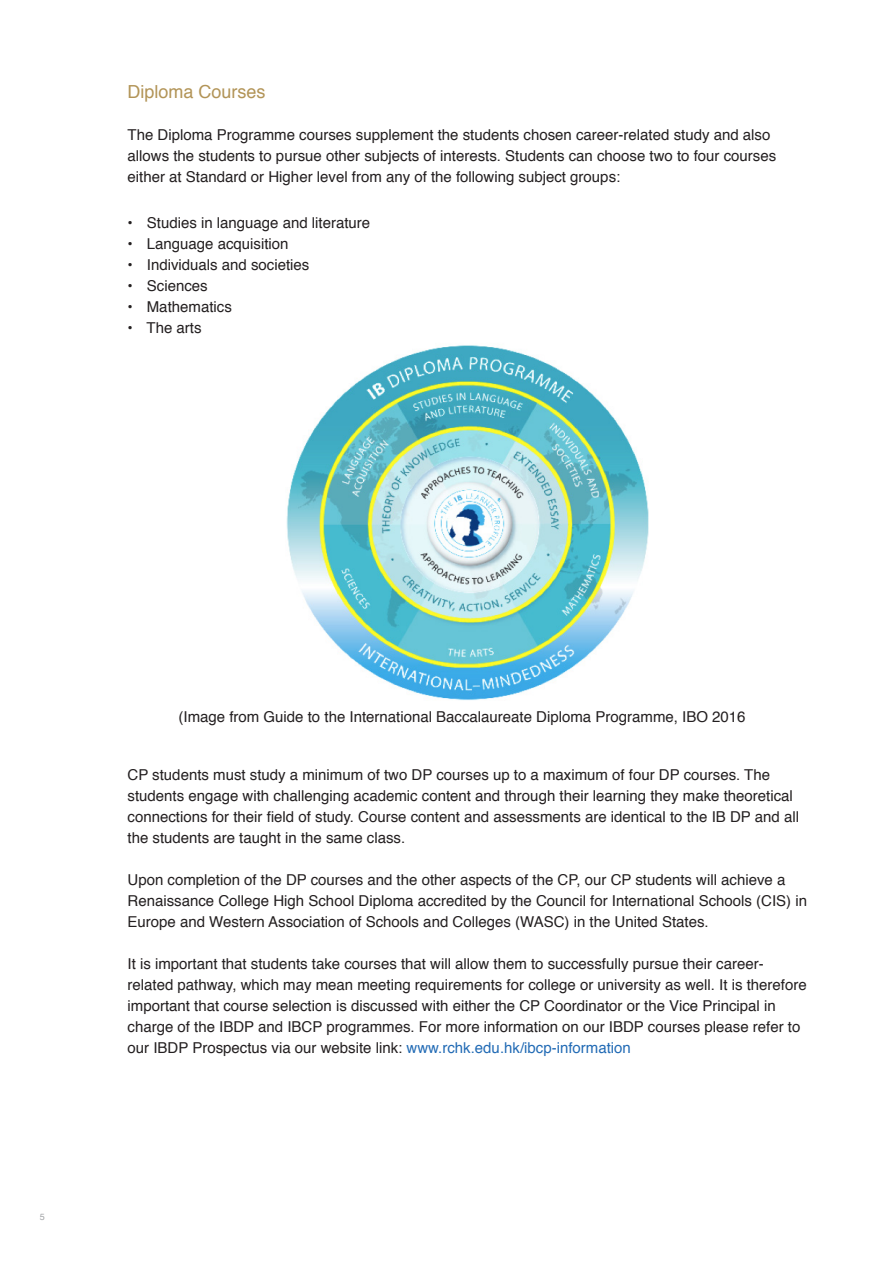
<style>
.page{position:relative;width:893px;height:1263px;background:#fff}
.page>*{position:absolute;margin:0;border:0;box-sizing:border-box;transform-origin:0 0}
.t1{font:18px "Helvetica";color:#b29457}
.t2{font:15px/21px "Helvetica";color:#231f20}
.t3{font:9px "Helvetica";color:#a1a3a6}
.s1{color:#226bb5}
</style>
<div class="page">
<img style="left:286px;top:345px;width:363px;height:355px">
<p class="t1" style="left:128px;top:78px;width:140px">Diploma Courses</p>
<p class="t2" style="left:128px;top:125px;width:650px">The Diploma Programme courses supplement the students chosen career-related study and also allows the students to pursue other subjects of interests. Students can choose two to four courses either at Standard or Higher level from any of the following subject groups:</p>
<p class="t2" style="left:128px;top:213px;width:244px">• Studies in language and literature</p>
<p class="t2" style="left:128px;top:234px;width:163px">• Language acquisition</p>
<p class="t2" style="left:128px;top:255px;width:183px">• Individuals and societies</p>
<p class="t2" style="left:128px;top:276px;width:82px">• Sciences</p>
<p class="t2" style="left:128px;top:297px;width:106px">• Mathematics</p>
<p class="t2" style="left:128px;top:318px;width:76px">• The arts</p>
<p class="t3" style="left:40px;top:1210px;width:7px">5</p>
<p class="t2" style="left:179px;top:707px;width:568px">(Image from Guide to the International Baccalaureate Diploma Programme, IBO 2016</p>
<p class="t2" style="left:128px;top:764px;width:673px">CP students must study a minimum of two DP courses up to a maximum of four DP courses. The students engage with challenging academic content and through their learning they make theoretical connections for their field of study. Course content and assessments are identical to the IB DP and all the students are taught in the same class.</p>
<p class="t2" style="left:128px;top:869px;width:681px">Upon completion of the DP courses and the other aspects of the CP, our CP students will achieve a<br>Renaissance College High School Diploma accredited by the Council for International Schools (CIS) in<br>Europe and Western Association of Schools and Colleges (WASC) in the United States.</p>
<p class="t2" style="left:128px;top:953px;width:681px">It is important that students take courses that will allow them to successfully pursue their career&shy;related pathway, which may mean meeting requirements for college or university as well. It is therefore important that course selection is discussed with either the CP Coordinator or the Vice Principal in charge of the IBDP and IBCP programmes. For more information on our IBDP courses please refer to our IBDP Prospectus via our website link: <span class="s1">www.rchk.edu.hk/ibcp-information</span></p>
</div>
